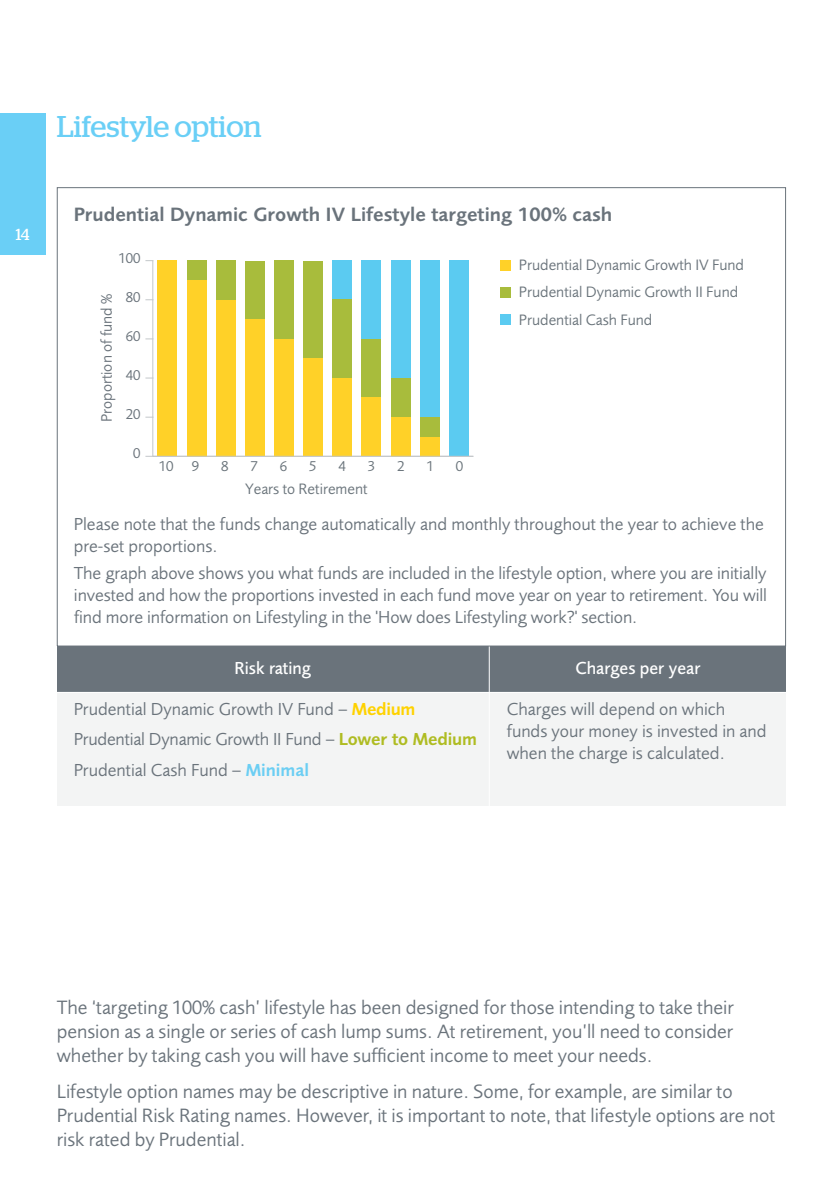
<style>
.page{position:relative;width:840px;height:1191px;background:#fff}
.page>*{position:absolute;margin:0;border:0;box-sizing:border-box;transform-origin:0 0}
.t1{font:30px "Stag";letter-spacing:-.005em;color:#6acff6}
.t2{font:20px/24px "Pru Sans";color:#6a737b;text-align:justify}
.t3{font:600 20px "Pru Sans";color:#6a737b}
.t4{font:18px/22px "Pru Sans";color:#6a737b}
.t5{font:500 18px "Pru Sans";color:#fff;scale:.96 1}
.t6{font:16px "Stag";color:#fff}
.t7{font:15.6px/27.2px "Pru Sans";color:#6a747b}
.t8{font:15.6px "Pru Sans";color:#6a737b}
.t9{font:14.8px "Pru Sans";color:#6a737b}
.t10{font:14.8px "Pru Sans";color:#6a747b}
.s1{color:#6a737b}
.s2{font-weight:600;color:#ffd200}
.s3{font-weight:600;color:#afbc22}
.s4{font-weight:600;color:#6bcef3}
</style>
<div class="page">
<div style="left:0;top:113px;width:45px;height:142px;background:#6acff6"></div>
<div style="left:57px;top:646px;width:432px;height:46px;background:#6a737b"></div>
<div style="left:489px;top:646px;width:296px;height:46px;background:#6a737b"></div>
<div style="left:57px;top:692px;width:432px;height:114px;background:#f3f4f4"></div>
<div style="left:489px;top:692px;width:296px;height:114px;background:#f3f4f4"></div>
<hr style="left:488px;top:646px;width:1px;height:160px;background:#fff">
<hr style="left:57px;top:692px;width:728px;height:1px;background:#fff">
<hr style="left:152px;top:261px;width:1px;height:195px;background:#c3c7ca">
<div style="left:332px;top:261px;width:20px;height:39px;background:#5bcbf1"></div>
<div style="left:361px;top:261px;width:20px;height:78px;background:#5bcbf1"></div>
<div style="left:390px;top:261px;width:20px;height:117px;background:#5bcbf1"></div>
<div style="left:419px;top:261px;width:20px;height:156px;background:#5bcbf1"></div>
<div style="left:448px;top:261px;width:20px;height:195px;background:#5bcbf1"></div>
<div style="left:186px;top:261px;width:20px;height:19px;background:#a8bc3c"></div>
<div style="left:216px;top:261px;width:19px;height:39px;background:#a8bc3c"></div>
<div style="left:245px;top:261px;width:19px;height:58px;background:#a8bc3c"></div>
<div style="left:274px;top:261px;width:20px;height:78px;background:#a8bc3c"></div>
<div style="left:303px;top:261px;width:20px;height:97px;background:#a8bc3c"></div>
<div style="left:332px;top:300px;width:20px;height:78px;background:#a8bc3c"></div>
<div style="left:361px;top:339px;width:20px;height:58px;background:#a8bc3c"></div>
<div style="left:390px;top:378px;width:20px;height:39px;background:#a8bc3c"></div>
<div style="left:419px;top:417px;width:20px;height:20px;background:#a8bc3c"></div>
<div style="left:157px;top:261px;width:20px;height:195px;background:#ffd128"></div>
<div style="left:186px;top:280px;width:20px;height:176px;background:#ffd128"></div>
<div style="left:216px;top:300px;width:19px;height:156px;background:#ffd128"></div>
<div style="left:245px;top:319px;width:19px;height:137px;background:#ffd128"></div>
<div style="left:274px;top:339px;width:20px;height:117px;background:#ffd128"></div>
<div style="left:303px;top:358px;width:20px;height:98px;background:#ffd128"></div>
<div style="left:332px;top:378px;width:20px;height:78px;background:#ffd128"></div>
<div style="left:361px;top:397px;width:20px;height:59px;background:#ffd128"></div>
<div style="left:390px;top:417px;width:20px;height:39px;background:#ffd128"></div>
<div style="left:419px;top:437px;width:20px;height:19px;background:#ffd128"></div>
<div style="left:500px;top:260px;width:11px;height:11px;background:#ffd128"></div>
<div style="left:500px;top:287px;width:11px;height:11px;background:#a8bc3c"></div>
<div style="left:500px;top:315px;width:11px;height:10px;background:#5bcbf1"></div>
<hr style="left:153px;top:456px;width:320px;height:1px;background:#c3c7ca">
<p class="t6" style="left:16px;top:225px;width:15px">14</p>
<h1 class="t1" style="left:57px;top:109px;width:206px">Lifestyle option</h1>
<p class="t3" style="left:74px;top:202px;width:539px">Prudential Dynamic Growth IV Lifestyle targeting 100% cash</p>
<p class="t9" style="left:118px;top:249px;width:23px">100</p>
<p class="t8" style="left:97px;top:422px;width:130px;rotate:-90deg">Proportion of fund %</p>
<p class="t9" style="left:126px;top:288px;width:16px">80</p>
<p class="t9" style="left:126px;top:327px;width:16px">60</p>
<p class="t9" style="left:126px;top:366px;width:16px">40</p>
<p class="t9" style="left:126px;top:405px;width:16px">20</p>
<p class="t9" style="left:133px;top:445px;width:9px">0</p>
<p class="t10" style="left:158px;top:458px;width:16px">10</p>
<p class="t10" style="left:192px;top:458px;width:9px">9</p>
<p class="t10" style="left:221px;top:458px;width:9px">8</p>
<p class="t10" style="left:250px;top:458px;width:9px">7</p>
<p class="t10" style="left:279px;top:458px;width:9px">6</p>
<p class="t10" style="left:309px;top:458px;width:9px">5</p>
<p class="t10" style="left:338px;top:458px;width:9px">4</p>
<p class="t10" style="left:426px;top:458px;width:9px">1</p>
<p class="t10" style="left:367px;top:458px;width:9px">3</p>
<p class="t10" style="left:397px;top:458px;width:9px">2</p>
<p class="t10" style="left:455px;top:458px;width:9px">0</p>
<p class="t7" style="left:518px;top:251px;width:226px"><span class="s1">Prudential Dynamic Growth IV</span> Fund<br>Prudential Dynamic Growth II Fund<br>Prudential Cash Fund</p>
<p class="t7" style="left:245px;top:475px;width:124px">Years to Retirement</p>
<p class="t4" style="left:74px;top:513px;width:691px">Please note that the funds change automatically and monthly throughout the year to achieve the pre-set proportions.</p>
<p class="t4" style="left:74px;top:562px;width:694px;text-align:justify">The graph above shows you what funds are included in the lifestyle option, where you are initially invested and how the proportions invested in each fund move year on year to retirement. You will find more information on Lifestyling in the 'How does Lifestyling work?' section.</p>
<p class="t5" style="left:234px;top:657px;width:81px">Risk rating</p>
<p class="t5" style="left:575px;top:657px;width:132px">Charges per year</p>
<p class="t4" style="left:74px;top:693px;width:404px;line-height:30.6px">Prudential Dynamic Growth IV Fund – <span class="s2">Medium<br></span>Prudential Dynamic Growth II Fund – <span class="s3">Lower to Medium<br></span>Prudential Cash Fund – <span class="s4">Minimal</span></p>
<p class="t4" style="left:506px;top:697px;width:261px">Charges will depend on which funds your money is invested in and when the charge is calculated.</p>
<p class="t2" style="left:57px;top:995px;width:678px">The ‘targeting 100% cash’ lifestyle has been designed for those intending to take their pension as a single or series of cash lump sums. At retirement, you’ll need to consider whether by taking cash you will have sufficient income to meet your needs.</p>
<p class="t2" style="left:57px;top:1078px;width:719px;text-align:left">Lifestyle option names may be descriptive in nature. Some, for example, are similar to<br>Prudential Risk Rating names. However, it is important to note, that lifestyle options are not risk rated by Prudential.</p>
</div>
